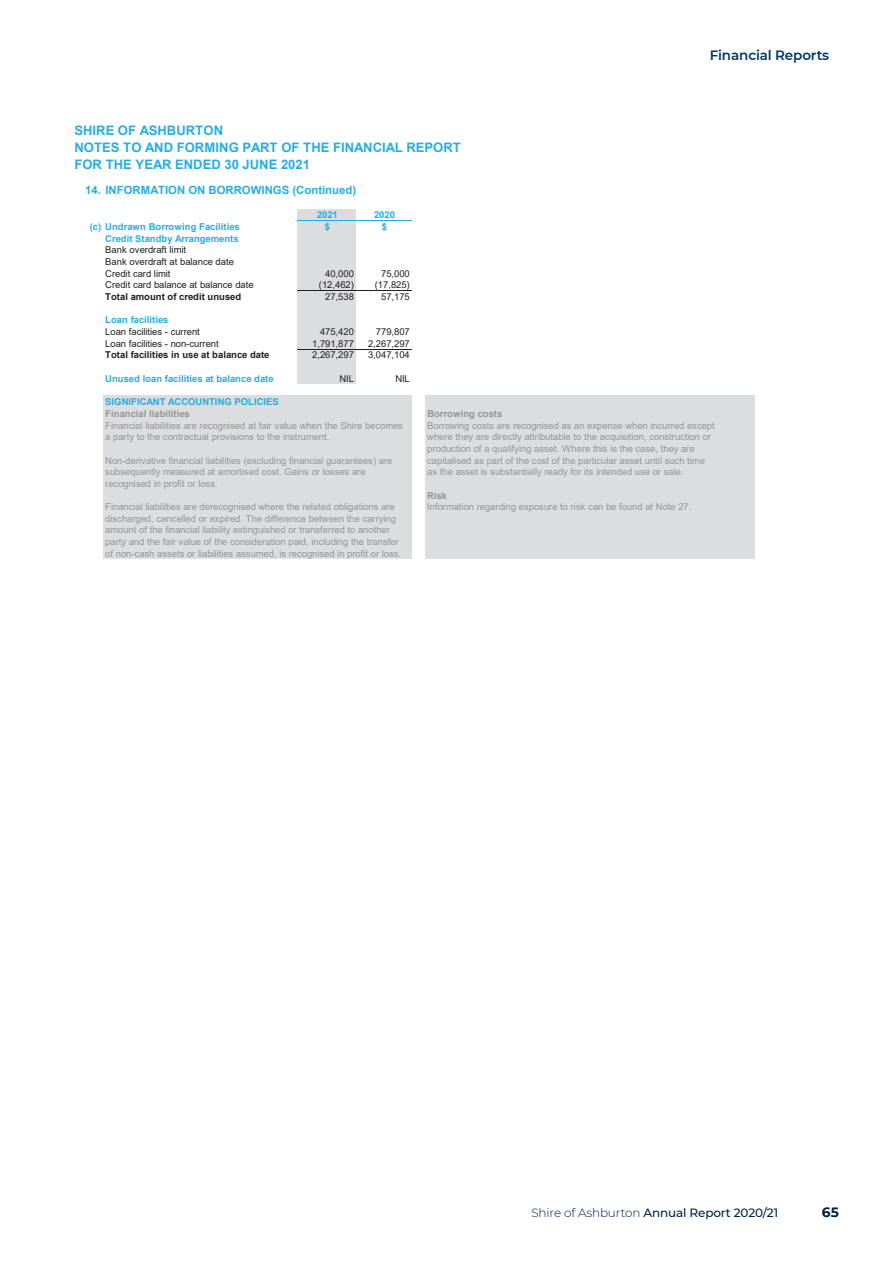
<style>
.page{position:relative;width:893px;height:1263px;background:#fff}
.page>*{position:absolute;margin:0;border:0;box-sizing:border-box;transform-origin:0 0}
.t1{font:600 13.5px "Montserrat";letter-spacing:-.01em;color:#003562}
.t2{font:700 13.5px "Montserrat";color:#002042}
.t3{font:700 13.05px/16.8px "Arial";color:#27ade3}
.t4{font:500 12px "Montserrat";letter-spacing:-.01em;color:#002042}
.t5{font:700 11.4px "Arial";color:#27ade3}
.t6{font:9.45px/11.7px "Arial";letter-spacing:-.005em;color:#939598}
.t7{font:9.45px/11.7px "Arial";letter-spacing:-.005em;color:#231f20}
.t8{font:700 9.45px "Arial";color:#27ade3}
.t9{font:700 9.45px "Arial";letter-spacing:.005em;color:#231f20}
.t10{font:700 9.45px/12.3px "Arial";letter-spacing:.005em;color:#24ade3}
.t11{font:700 9.45px "Arial";color:#939598}
.s1{font-weight:700;color:#27ade3}
.s2{color:#939598}
.s3{font-weight:300}
</style>
<div class="page">
<div style="left:298px;top:209px;width:58px;height:35px;background:#dcdddf"></div>
<div style="left:298px;top:244px;width:58px;height:47px;background:#dcdddf"></div>
<div style="left:298px;top:291px;width:58px;height:82px;background:#dcdddf"></div>
<div style="left:298px;top:372px;width:58px;height:12px;background:#dcdddf"></div>
<div style="left:103px;top:396px;width:309px;height:163px;background:#dcdddf"></div>
<div style="left:425px;top:396px;width:330px;height:163px;background:#dcdddf"></div>
<hr style="left:298px;top:220px;width:114px;height:1px;background:#24ade3">
<hr style="left:298px;top:290px;width:114px;height:1px;background:#231f20">
<hr style="left:298px;top:349px;width:114px;height:1px;background:#231f20">
<p class="t3" style="left:74px;top:122px;width:388px">SHIRE OF ASHBURTON<br>NOTES TO AND FORMING PART OF THE FINANCIAL REPORT<br>FOR THE YEAR ENDED 30 JUNE 2021</p>
<p class="t5" style="left:85px;top:182px;width:272px">14. INFORMATION ON BORROWINGS (Continued)</p>
<p class="t10" style="left:317px;top:209px;width:22px">2021</p>
<p class="t8" style="left:374px;top:208px;width:22px">2020</p>
<p class="t8" style="left:90px;top:220px;width:152px">(c) Undrawn Borrowing Facilities</p>
<p class="t10" style="left:325px;top:221px;width:7px">$</p>
<p class="t8" style="left:382px;top:220px;width:7px">$</p>
<p class="t7" style="left:105px;top:232px;width:135px"><span class="s1">Credit Standby Arrangements<br></span>Bank overdraft limit<br>Bank overdraft at balance date<br>Credit card limit</p>
<p class="t7" style="left:325px;top:267px;width:30px">40,000</p>
<p class="t7" style="left:381px;top:267px;width:30px">75,000</p>
<p class="t7" style="left:105px;top:279px;width:150px">Credit card balance at balance date</p>
<p class="t7" style="left:319px;top:279px;width:36px">(12,462)</p>
<p class="t7" style="left:375px;top:279px;width:36px">(17,825)</p>
<p class="t9" style="left:105px;top:290px;width:137px">Total amount of credit unused</p>
<p class="t7" style="left:325px;top:291px;width:30px">27,538</p>
<p class="t7" style="left:381px;top:291px;width:30px">57,175</p>
<p class="t7" style="left:105px;top:314px;width:96px"><span class="s1">Loan facilities<br></span>Loan facilities - current</p>
<p class="t7" style="left:320px;top:326px;width:35px">475,420</p>
<p class="t7" style="left:376px;top:326px;width:35px">779,807</p>
<p class="t7" style="left:105px;top:337px;width:115px">Loan facilities - non-current</p>
<p class="t7" style="left:312px;top:337px;width:43px">1,791,877</p>
<p class="t7" style="left:368px;top:337px;width:43px">2,267,297</p>
<p class="t9" style="left:105px;top:348px;width:166px">Total facilities in use at balance date</p>
<p class="t7" style="left:312px;top:349px;width:43px">2,267,297</p>
<p class="t7" style="left:368px;top:349px;width:43px">3,047,104</p>
<p class="t8" style="left:105px;top:372px;width:170px">Unused loan facilities at balance date</p>
<p class="t7" style="left:339px;top:372px;width:16px">NIL</p>
<p class="t7" style="left:395px;top:372px;width:16px">NIL</p>
<p class="t10" style="left:105px;top:396px;width:175px">SIGNIFICANT ACCOUNTING POLICIES<br><span class="s2">Financial liabilities</span></p>
<p class="t11" style="left:427px;top:407px;width:77px">Borrowing costs</p>
<h2 class="t1" style="left:710px;top:45px;width:121px">Financial Reports</h2>
<p class="t6" style="left:105px;top:419px;width:299px">Financial liabilities are recognised at fair value when the Shire becomes</p>
<p class="t6" style="left:427px;top:419px;width:289px">Borrowing costs are recognised as an expense when incurred except</p>
<p class="t6" style="left:105px;top:431px;width:226px">a party to the contractual provisions to the instrument.</p>
<p class="t6" style="left:427px;top:431px;width:285px">where they are directly attributable to the acquisition, construction or production of a qualifying asset. Where this is the case, they are</p>
<p class="t6" style="left:105px;top:454px;width:289px">Non-derivative financial liabilities (excluding financial guarantees) are</p>
<p class="t6" style="left:427px;top:454px;width:279px">capitalised as part of the cost of the particular asset until such time</p>
<p class="t6" style="left:105px;top:466px;width:262px">subsequently measured at amortised cost. Gains or losses are</p>
<p class="t6" style="left:427px;top:466px;width:258px">as the asset is substantially ready for its intended use or sale.</p>
<p class="t6" style="left:105px;top:478px;width:114px">recognised in profit or loss.</p>
<p class="t11" style="left:427px;top:489px;width:21px">Risk</p>
<p class="t6" style="left:105px;top:501px;width:291px">Financial liabilities are derecognised where the related obligations are</p>
<p class="t6" style="left:427px;top:501px;width:266px">Information regarding exposure to risk can be found at Note 27.</p>
<p class="t6" style="left:105px;top:513px;width:297px">discharged, cancelled or expired. The difference between the carrying amount of the financial liability extinguished or transferred to another party and the fair value of the consideration paid, including the transfer of non-cash assets or liabilities assumed, is recognised in profit or loss.</p>
<p class="t4" style="left:531px;top:1204px;width:248px"><span class="s3">Shire of Ashburton</span> Annual Report 2020/21</p>
<h1 class="t2" style="left:822px;top:1203px;width:19px">65</h1>
</div>
